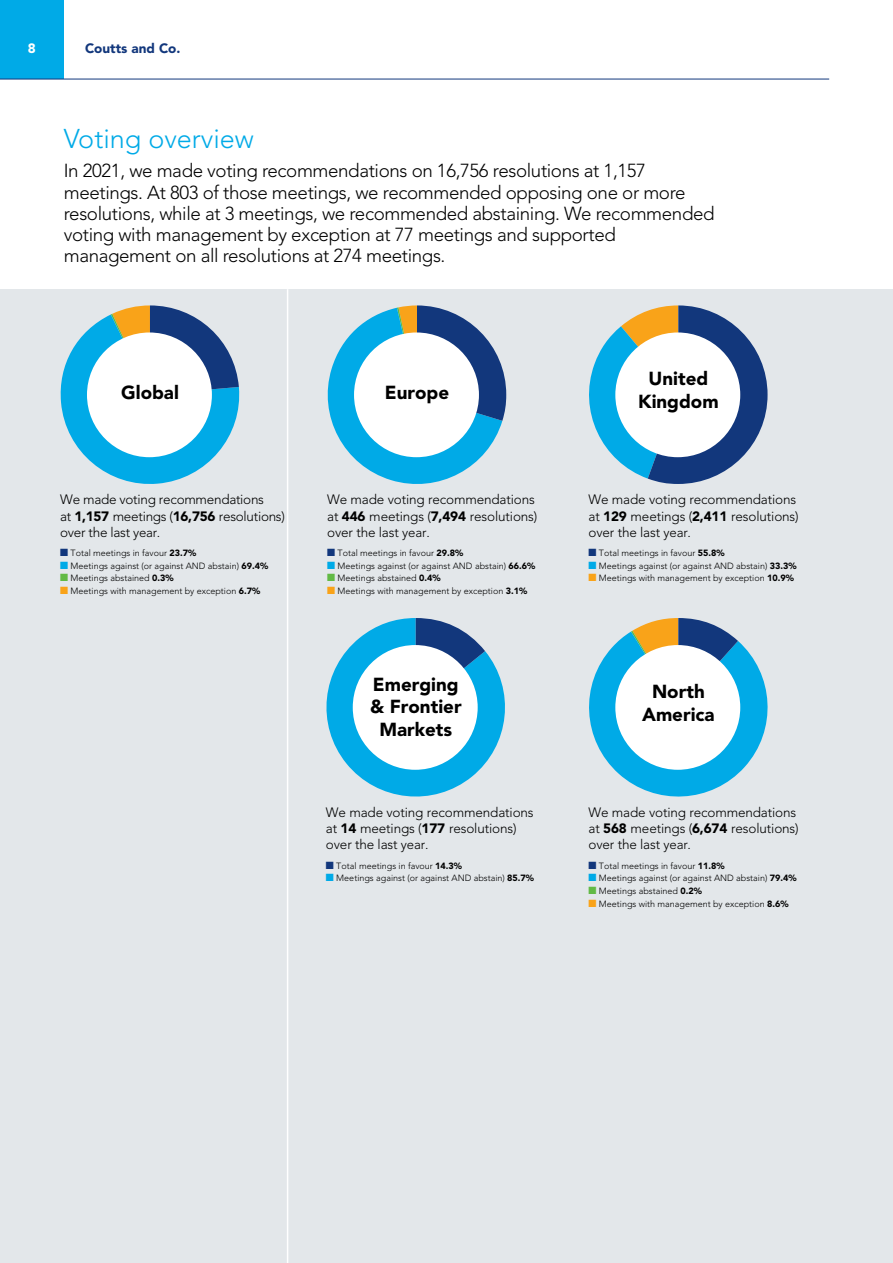
<style>
.page{position:relative;width:893px;height:1263px;background:#fff}
.page>*{position:absolute;margin:0;border:0;box-sizing:border-box;transform-origin:0 0}
.t1{font:300 27px "Avenir LT Std";color:#00aae7}
.t2{font:300 18.75px/21px "Avenir LT Std";letter-spacing:-.02em;color:#000}
.t3{font:900 18.75px/22.5px "Avenir LT Std";color:#000;text-align:center}
.t4{font:300 13.5px/16.2px "Avenir LT Std";letter-spacing:-.01em;color:#000}
.t5{font:900 13.5px "Avenir LT Std";color:#12377c}
.t6{font:900 13.5px "Avenir LT Std";color:#fff}
.t7{font:300 9px "Avenir LT Std";color:#000}
.s1{font-weight:900}
.s2{font-size:13.2px}
.s3{color:#12377c}
.s4{color:#00aae7}
.s5{color:#62ba45}
.s6{color:#f9a319}
</style>
<div class="page">
<div style="left:0;top:0;width:64px;height:79px;background:#00aae7"></div>
<hr style="left:0;top:79px;width:829px;height:1px;background:#12377c">
<div style="left:0;top:289px;width:893px;height:974px;background:#e3e7ea"></div>
<svg style="left:60px;top:305px;width:180px;height:179px"></svg>
<div style="left:87px;top:332px;width:125px;height:125px;background:#fff;border-radius:50%"></div>
<svg style="left:327px;top:305px;width:179px;height:179px"></svg>
<div style="left:354px;top:332px;width:125px;height:125px;background:#fff;border-radius:50%"></div>
<svg style="left:326px;top:618px;width:179px;height:179px"></svg>
<div style="left:353px;top:645px;width:125px;height:125px;background:#fff;border-radius:50%"></div>
<svg style="left:589px;top:305px;width:178px;height:179px"></svg>
<div style="left:615px;top:332px;width:125px;height:125px;background:#fff;border-radius:50%"></div>
<svg style="left:589px;top:618px;width:179px;height:179px"></svg>
<div style="left:615px;top:645px;width:125px;height:125px;background:#fff;border-radius:50%"></div>
<hr style="left:287px;top:289px;width:1px;height:974px;background:#fff">
<h3 class="t6" style="left:28px;top:40px;width:9px">8</h3>
<h3 class="t5" style="left:85px;top:40px;width:97px">Coutts and Co.</h3>
<h1 class="t1" style="left:64px;top:123px;width:192px">Voting overview</h1>
<p class="t2" style="left:64px;top:161px;width:652px">In 2021, we made voting recommendations on 16,756 resolutions at 1,157 meetings. At 803 of those meetings, we recommended opposing one or more resolutions, while at 3 meetings, we recommended abstaining. We recommended voting with management by exception at 77 meetings and supported management on all resolutions at 274 meetings.</p>
<h2 class="t3" style="left:121px;top:381px;width:59px">Global</h2>
<h2 class="t3" style="left:385px;top:381px;width:66px">Europe</h2>
<h3 class="t4" style="left:60px;top:492px;width:226px">We made voting recommendations<br>at <span class="s1">1,157</span> meetings (<span class="s1">16,756</span> resolutions) over the last <span class="s2">year.</span></h3>
<p class="t7" style="left:60px;top:548px;width:138px"><span class="s3">■</span> Total meetings in favour <span class="s1">23.7%</span></p>
<p class="t7" style="left:60px;top:560px;width:210px"><span class="s4">■</span> Meetings against (or against AND abstain) <span class="s1">69.4%</span></p>
<p class="t7" style="left:60px;top:573px;width:115px"><span class="s5">■</span> Meetings abstained <span class="s1">0.3%</span></p>
<p class="t7" style="left:60px;top:585px;width:202px"><span class="s6">■</span> Meetings with management by exception <span class="s1">6.7%</span></p>
<h3 class="t4" style="left:327px;top:492px;width:212px">We made voting recommendations at <span class="s1">446</span> meetings (<span class="s1">7,494</span> resolutions) over the last <span class="s2">year.</span></h3>
<p class="t7" style="left:327px;top:548px;width:138px"><span class="s3">■</span> Total meetings in favour <span class="s1">29.8%</span></p>
<p class="t7" style="left:327px;top:560px;width:210px"><span class="s4">■</span> Meetings against (or against AND abstain) <span class="s1">66.6%</span></p>
<p class="t7" style="left:327px;top:573px;width:115px"><span class="s5">■</span> Meetings abstained <span class="s1">0.4%</span></p>
<p class="t7" style="left:327px;top:585px;width:202px"><span class="s6">■</span> Meetings with management by exception <span class="s1">3.1%</span></p>
<h2 class="t3" style="left:370px;top:673px;width:93px">Emerging &amp; Frontier<br>Markets</h2>
<h3 class="t4" style="left:326px;top:804px;width:209px">We made voting recommendations at <span class="s1">14</span> meetings (<span class="s1">177</span> resolutions) over the last <span class="s2">year.</span></h3>
<p class="t7" style="left:326px;top:860px;width:138px"><span class="s3">■</span> Total meetings in favour <span class="s1">14.3%</span></p>
<p class="t7" style="left:326px;top:873px;width:210px"><span class="s4">■</span> Meetings against (or against AND abstain) <span class="s1">85.7%</span></p>
<h2 class="t3" style="left:638px;top:368px;width:82px">United<br>Kingdom</h2>
<h3 class="t4" style="left:589px;top:492px;width:212px">We made voting recommendations at <span class="s1">129</span> meetings (<span class="s1">2,411</span> resolutions) over the last <span class="s2">year.</span></h3>
<p class="t7" style="left:589px;top:548px;width:138px"><span class="s3">■</span> Total meetings in favour <span class="s1">55.8%</span></p>
<p class="t7" style="left:589px;top:560px;width:210px"><span class="s4">■</span> Meetings against (or against AND abstain) <span class="s1">33.3%</span></p>
<p class="t7" style="left:589px;top:573px;width:207px"><span class="s6">■</span> Meetings with management by exception <span class="s1">10.9%</span></p>
<h2 class="t3" style="left:642px;top:680px;width:74px">North<br>America</h2>
<h3 class="t4" style="left:589px;top:804px;width:212px">We made voting recommendations at <span class="s1">568</span> meetings (<span class="s1">6,674</span> resolutions) over the last <span class="s2">year.</span></h3>
<p class="t7" style="left:589px;top:860px;width:138px"><span class="s3">■</span> Total meetings in favour <span class="s1">11.8%</span></p>
<p class="t7" style="left:589px;top:873px;width:210px"><span class="s4">■</span> Meetings against (or against AND abstain) <span class="s1">79.4%</span></p>
<p class="t7" style="left:589px;top:885px;width:115px"><span class="s5">■</span> Meetings abstained <span class="s1">0.2%</span></p>
<p class="t7" style="left:589px;top:898px;width:202px"><span class="s6">■</span> Meetings with management by exception <span class="s1">8.6%</span></p>
</div>
